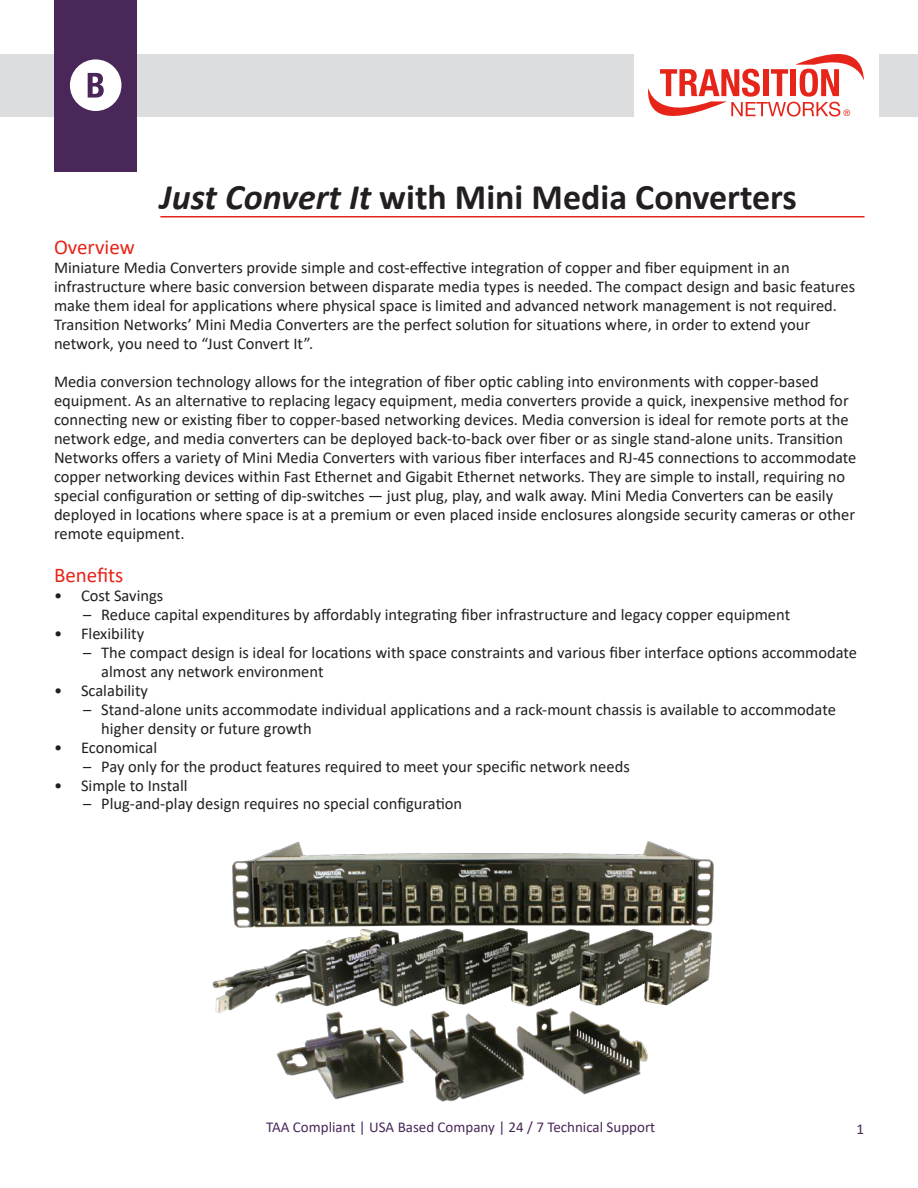
<style>
.page{position:relative;width:918px;height:1188px;background:#fff}
.page>*{position:absolute;margin:0;border:0;box-sizing:border-box;transform-origin:0 0}
.t1{font:700 36px "Calibri";color:#231f20}
.subtitle{font:21px "Calibri";color:#e72419}
.body_text{font:16.5px/18.9px "Calibri";color:#231f20}
.t2{font:15px "Calibri";color:#492758}
.s1{font-style:italic}
</style>
<div class="page">
<svg style="left:648px;top:54px;width:216px;height:63px"></svg>
<div style="left:0;top:54px;width:633px;height:62px;background:#dcdddf"></div>
<div style="left:55px;top:0;width:82px;height:172px;background:#492758"></div>
<hr style="left:160px;top:216px;width:705px;height:2px;background:#e72419">
<div style="left:70px;top:59px;width:51px;height:52px;background:#fff;border-radius:50%"></div>
<svg style="left:88px;top:73px;width:16px;height:25px"></svg>
<div style="left:879px;top:54px;width:39px;height:63px;background:#dcdddf"></div>
<img style="left:212px;top:841px;width:502px;height:261px">
<p class="t1" style="left:160px;top:171px;width:639px"><span class="s1">Just Convert It</span> with Mini Media Converters</p>
<p class="subtitle" style="left:54px;top:232px;width:82px">Overview</p>
<p class="body_text" style="left:54px;top:258px;width:803px">Miniature Media Converters provide simple and cost-effective integration of copper and fiber equipment in an infrastructure where basic conversion between disparate media types is needed. The compact design and basic features make them ideal for applications where physical space is limited and advanced network management is not required.<br>Transition Networks’ Mini Media Converters are the perfect solution for situations where, in order to extend your network, you need to “Just Convert It”.</p>
<p class="body_text" style="left:54px;top:372px;width:804px">Media conversion technology allows for the integration of fiber optic cabling into environments with copper-based equipment. As an alternative to replacing legacy equipment, media converters provide a quick, inexpensive method for connecting new or existing fiber to copper-based networking devices. Media conversion is ideal for remote ports at the network edge, and media converters can be deployed back-to-back over fiber or as single stand-alone units. Transition Networks offers a variety of Mini Media Converters with various fiber interfaces and RJ-45 connections to accommodate copper networking devices within Fast Ethernet and Gigabit Ethernet networks. They are simple to install, requiring no special configuration or setting of dip-switches — just plug, play, and walk away. Mini Media Converters can be easily deployed in locations where space is at a premium or even placed inside enclosures alongside security cameras or other remote equipment.</p>
<p class="subtitle" style="left:54px;top:560px;width:71px">Benefits</p>
<p class="body_text" style="left:54px;top:585px;width:111px">• Cost Savings</p>
<p class="body_text" style="left:83px;top:604px;width:708px">– Reduce capital expenditures by affordably integrating fiber infrastructure and legacy copper equipment</p>
<p class="body_text" style="left:54px;top:623px;width:92px">• Flexibility</p>
<p class="body_text" style="left:101px;top:642px;width:757px;text-indent:-18px">– The compact design is ideal for locations with space constraints and various fiber interface options accommodate almost any network environment</p>
<p class="body_text" style="left:54px;top:680px;width:96px">• Scalability</p>
<p class="body_text" style="left:101px;top:699px;width:736px;text-indent:-18px">– Stand-alone units accommodate individual applications and a rack-mount chassis is available to accommodate higher density or future growth</p>
<p class="body_text" style="left:54px;top:737px;width:105px">• Economical</p>
<p class="body_text" style="left:83px;top:756px;width:548px">– Pay only for the product features required to meet your specific network needs</p>
<p class="body_text" style="left:54px;top:775px;width:135px">• Simple to Install</p>
<p class="body_text" style="left:83px;top:794px;width:381px">– Plug-and-play design requires no special configuration</p>
<p class="t2" style="left:266px;top:1117px;width:391px">TAA Compliant | USA Based Company | 24 / 7 Technical Support</p>
<p class="t2" style="left:856px;top:1119px;width:9px">1</p>
</div>
